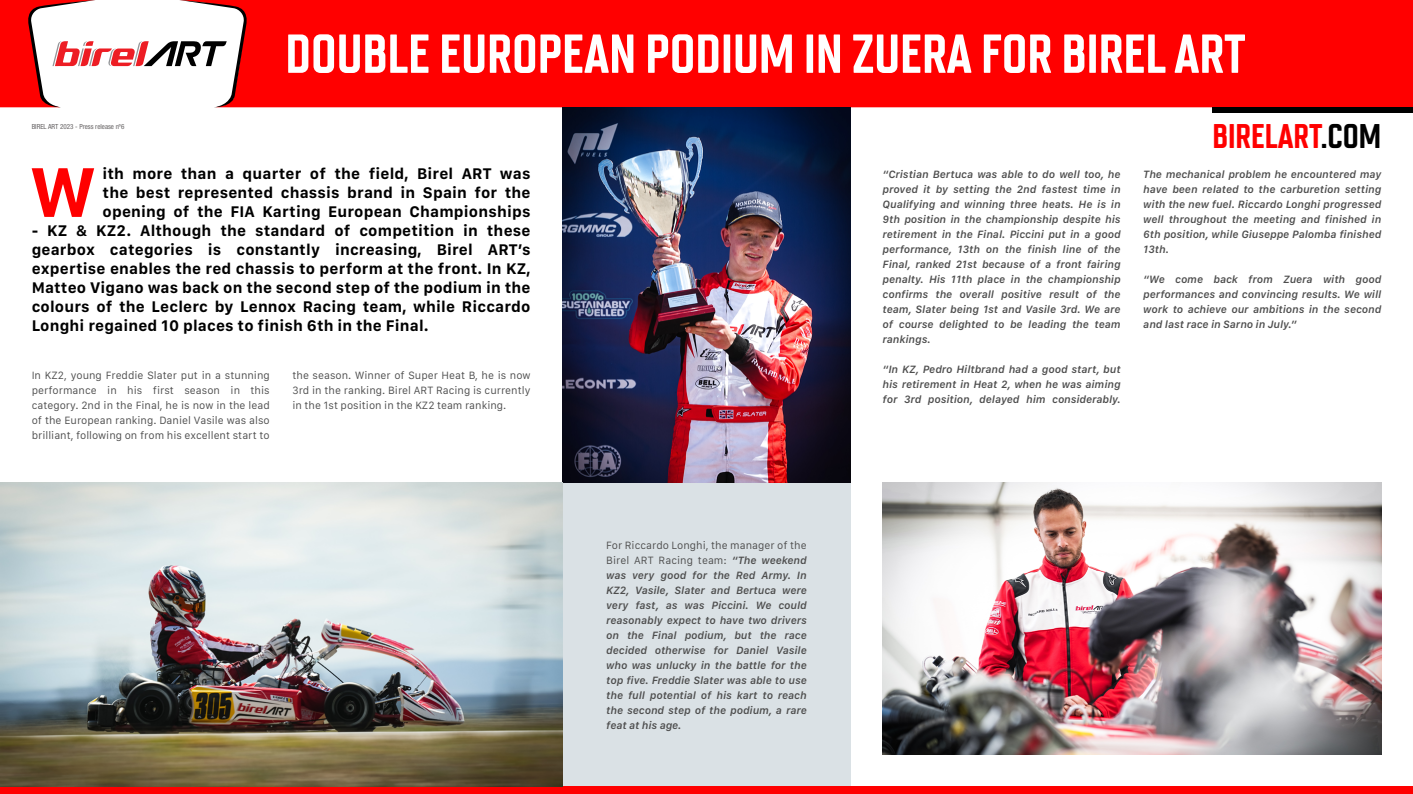
<style>
.page{position:relative;width:1413px;height:794px;background:#fff}
.page>*{position:absolute;margin:0;border:0;box-sizing:border-box;transform-origin:0 0}
.t1{font:700 73px "San Francisco Text";color:#f00}
.t2{font:700 54.7px "Chromoxome Pro";color:#fff}
.t3{font:700 34.2px "Chromoxome Pro";color:#f00}
.t4{font:700 16px/19px "San Francisco Text";letter-spacing:.01em;color:#000;text-align:justify}
.t5{font:italic 600 11px/15px "San Francisco Text";color:#4e4e4e;text-align:justify}
.t6{font:11px/15px "San Francisco Text";color:#4e4e4e;text-align:justify}
.t7{font:condensed 7px "Helvetica Neue LT Pro";color:#656263}
.s1{font-weight:400;font-style:normal}
.s2{color:#000}
</style>
<div class="page">
<div style="left:562px;top:482px;width:289px;height:304px;background:#dae1e5"></div>
<div style="left:0;top:786px;width:1413px;height:8px;background:#f00"></div>
<div style="left:249px;top:0;width:1164px;height:107px;background:#f00"></div>
<svg style="left:0;top:0;width:249px;height:107px"></svg>
<div style="left:1212px;top:107px;width:201px;height:6px;background:#000"></div>
<img style="left:882px;top:482px;width:499px;height:273px">
<img style="left:562px;top:107px;width:289px;height:375px">
<img style="left:0;top:482px;width:562px;height:304px">
<h2 class="t2" style="left:285px;top:22px;width:961px">DOUBLE EUROPEAN PODIUM IN ZUERA FOR BIREL ART</h2>
<p class="t7" style="left:32px;top:122px;width:94px">BIREL ART 2023 - Press release nº6</p>
<h1 class="t1" style="left:31px;top:147px;width:66px">W</h1>
<h3 class="t4" style="left:103px;top:165px;width:429px">ith more than a quarter of the field, Birel ART was the best represented chassis brand in Spain for the opening of the FIA Karting European Championships</h3>
<p class="t4" style="left:32px;top:222px;width:500px">- KZ &amp; KZ2. Although the standard of competition in these gearbox categories is constantly increasing, Birel ART’s expertise enables the red chassis to perform at the front. In KZ, Matteo Vigano was back on the second step of the podium in the colours of the Leclerc by Lennox Racing team, while Riccardo Longhi regained 10 places to finish 6th in the Final.</p>
<p class="t6" style="left:32px;top:368px;width:240px">In KZ2, young Freddie Slater put in a stunning performance in his first season in this category. 2nd in the Final, he is now in the lead of the European ranking. Daniel Vasile was also brilliant, following on from his excellent start to</p>
<p class="t6" style="left:292px;top:368px;width:240px">the season. Winner of Super Heat B, he is now 3rd in the ranking. Birel ART Racing is currently in the 1st position in the KZ2 team ranking.</p>
<p class="t5" style="left:606px;top:538px;width:202px"><span class="s1">For Riccardo Longhi, the manager of the Birel ART Racing team:</span> “The weekend was very good for the Red Army. In KZ2, Vasile, Slater and Bertuca were very fast, as was Piccini. We could reasonably expect to have two drivers on the Final podium, but the race decided otherwise for Daniel Vasile who was unlucky in the battle for the top five. Freddie Slater was able to use the full potential of his kart to reach the second step of the podium, a rare feat at his age.</p>
<p class="t5" style="left:882px;top:167px;width:239px">“Cristian Bertuca was able to do well too, he proved it by setting the 2nd fastest time in Qualifying and winning three heats. He is in 9th position in the championship despite his retirement in the Final. Piccini put in a good performance, 13th on the finish line of the Final, ranked 21st because of a front fairing penalty. His 11th place in the championship confirms the overall positive result of the team, Slater being 1st and Vasile 3rd. We are of course delighted to be leading the team rankings.</p>
<p class="t5" style="left:882px;top:362px;width:239px">“In KZ, Pedro Hiltbrand had a good start, but his retirement in Heat 2, when he was aiming for 3rd position, delayed him considerably.</p>
<h3 class="t3" style="left:1212px;top:116px;width:170px">BIRELART<span class="s2">.COM</span></h3>
<p class="t5" style="left:1143px;top:167px;width:239px">The mechanical problem he encountered may have been related to the carburetion setting with the new fuel. Riccardo Longhi progressed well throughout the meeting and finished in 6th position, while Giuseppe Palomba finished 13th.</p>
<p class="t5" style="left:1143px;top:272px;width:239px">“We come back from Zuera with good performances and convincing results. We will work to achieve our ambitions in the second and last race in Sarno in July.”</p>
</div>
